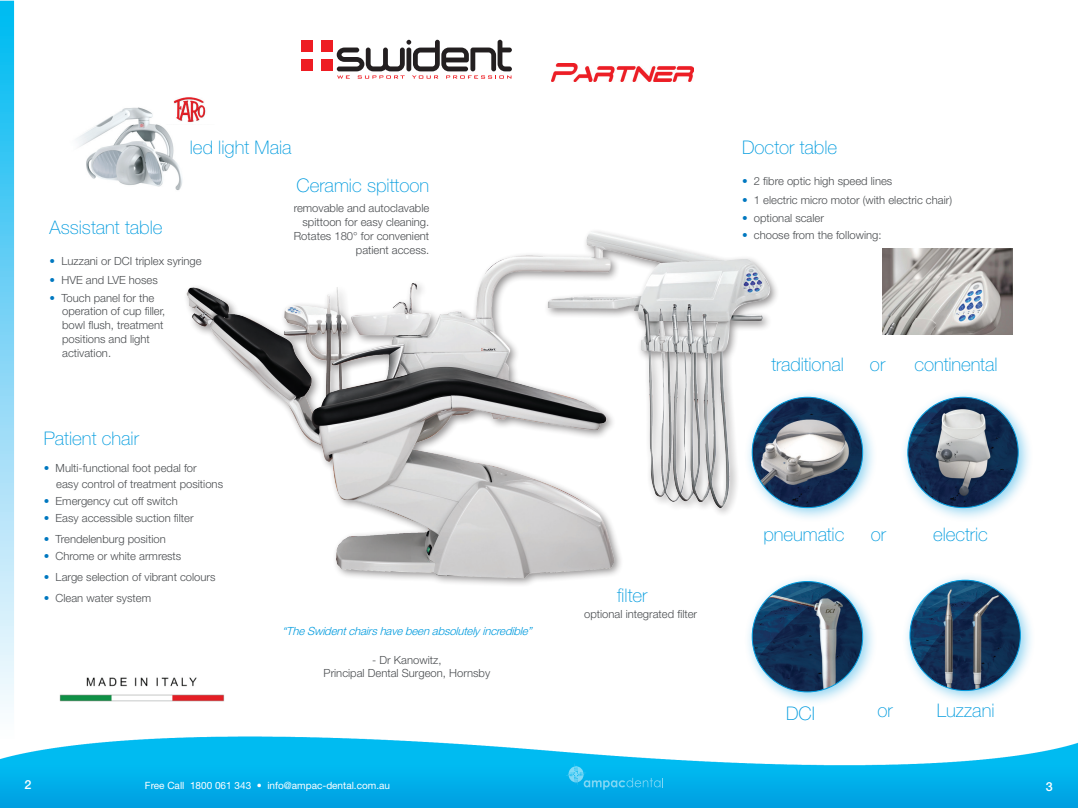
<style>
.page{position:relative;width:1078px;height:808px;background:#fff}
.page>*{position:absolute;margin:0;border:0;box-sizing:border-box;transform-origin:0 0}
.Headline_BIGGER{font:100 18.75px "Helvetica Neue LT Pro";color:#009bde}
.Main_Text{font:100 18.75px "Helvetica Neue LT Pro";color:#009bde}
.t1{font:500 12.5px "Helvetica Neue LT Pro";color:#fff}
.Main_Text-2{font:300 11.25px/13.8px "Helvetica Neue LT Pro";color:#4a4d50;text-align:right}
.t2{font:italic 300 11.25px "Helvetica Neue LT Pro";color:#009bde}
.Subheadline_Smaller_2{font:10px "Helvetica Neue LT Pro";color:#fff}
.s1{font-weight:400;color:#0078c0}
.s2{color:#0078c0}
</style>
<div class="page">
<img style="left:0;top:736px;width:1077px;height:72px">
<img style="left:186px;top:231px;width:591px;height:354px">
<svg style="left:336px;top:40px;width:176px;height:39px"></svg>
<div style="left:302px;top:40px;width:11px;height:11px;background:#ee1d23"></div>
<div style="left:321px;top:40px;width:11px;height:11px;background:#ee1d23"></div>
<div style="left:302px;top:60px;width:11px;height:11px;background:#ee1d23"></div>
<div style="left:321px;top:60px;width:11px;height:11px;background:#ee1d23"></div>
<img style="left:59px;top:677px;width:166px;height:25px">
<img style="left:551px;top:64px;width:142px;height:17px">
<svg style="left:565px;top:764px;width:98px;height:26px;background:#14b9ed"></svg>
<svg style="left:0;top:1px;width:14px;height:740px;background:#83d9f7"></svg>
<img style="left:77px;top:107px;width:105px;height:83px">
<img style="left:162px;top:97px;width:44px;height:27px">
<div style="left:743px;top:389px;width:134px;height:134px;background:#009bde;opacity:.44"></div>
<img style="left:752px;top:397px;width:110px;height:111px;border-radius:54px">
<div style="left:899px;top:389px;width:134px;height:134px;background:#009bde;opacity:.44"></div>
<img style="left:907px;top:397px;width:110px;height:111px;border-radius:55px">
<div style="left:901px;top:572px;width:134px;height:134px;background:#009bde;opacity:.44"></div>
<img style="left:909px;top:580px;width:111px;height:110px;border-radius:55px">
<div style="left:743px;top:573px;width:134px;height:134px;background:#009bde;opacity:.44"></div>
<img style="left:752px;top:581px;width:110px;height:111px">
<img style="left:882px;top:248px;width:130px;height:86px">
<p class="Headline_BIGGER" style="left:190px;top:136px;width:103px">led light Maia</p>
<p class="Main_Text" style="left:50px;top:216px;width:114px">Assistant table</p>
<p class="Main_Text-2" style="left:50px;top:254px;width:153px"><span class="s1">•</span> Luzzani or DCI triplex syringe</p>
<p class="Main_Text-2" style="left:50px;top:273px;width:110px"><span class="s1">•</span> HVE and LVE hoses</p>
<p class="Main_Text-2" style="left:50px;top:290px;width:106px"><span class="s1">•</span> Touch panel for the</p>
<p class="Main_Text-2" style="left:62px;top:304px;width:105px">operation of cup filler,</p>
<p class="Main_Text-2" style="left:62px;top:318px;width:103px">bowl flush, treatment</p>
<p class="Main_Text-2" style="left:62px;top:332px;width:89px">positions and light</p>
<p class="Main_Text-2" style="left:62px;top:345px;width:50px">activation.</p>
<p class="Headline_BIGGER" style="left:44px;top:427px;width:97px">Patient chair</p>
<p class="Main_Text-2" style="left:44px;top:460px;width:154px"><span class="s2">•</span> Multi-functional foot pedal for</p>
<p class="Main_Text-2" style="left:56px;top:476px;width:168px">easy control of treatment positions</p>
<p class="Main_Text-2" style="left:44px;top:494px;width:135px"><span class="s2">•</span> Emergency cut off switch</p>
<p class="Main_Text-2" style="left:44px;top:511px;width:151px"><span class="s2">•</span> Easy accessible suction filter</p>
<p class="Main_Text-2" style="left:44px;top:532px;width:123px"><span class="s2">•</span> Trendelenburg position</p>
<p class="Main_Text-2" style="left:44px;top:549px;width:139px"><span class="s2">•</span> Chrome or white armrests</p>
<p class="Main_Text-2" style="left:44px;top:570px;width:173px"><span class="s2">•</span> Large selection of vibrant colours</p>
<p class="Main_Text-2" style="left:44px;top:591px;width:109px"><span class="s2">•</span> Clean water system</p>
<p class="Main_Text" style="left:296px;top:174px;width:134px">Ceramic spittoon</p>
<p class="Main_Text-2" style="left:293px;top:201px;width:137px">removable and autoclavable spittoon for easy cleaning.<br>Rotates 180° for convenient patient access.</p>
<p class="t2" style="left:282px;top:624px;width:254px">“TheSwidentchairshavebeenabsolutely incredible”</p>
<p class="Main_Text-2" style="left:372px;top:653px;width:71px">- Dr Kanowitz,</p>
<p class="Main_Text-2" style="left:323px;top:666px;width:168px">Principal Dental Surgeon, Hornsby</p>
<p class="Main_Text" style="left:741px;top:136px;width:97px">Doctor table</p>
<p class="Main_Text-2" style="left:741px;top:174px;width:152px"><span class="s1">•</span> 2 fibre optic high speed lines</p>
<p class="Main_Text-2" style="left:741px;top:193px;width:211px"><span class="s1">•</span> 1 electric micro motor (with electric chair)</p>
<p class="Main_Text-2" style="left:741px;top:211px;width:83px"><span class="s1">•</span> optional scaler</p>
<p class="Main_Text-2" style="left:741px;top:228px;width:141px"><span class="s1">•</span> choose from the following:</p>
<p class="Headline_BIGGER" style="left:771px;top:353px;width:74px">traditional</p>
<p class="Headline_BIGGER" style="left:869px;top:353px;width:17px">or</p>
<p class="Headline_BIGGER" style="left:914px;top:353px;width:84px">continental</p>
<p class="Headline_BIGGER" style="left:617px;top:584px;width:32px">filter</p>
<p class="Main_Text-2" style="left:584px;top:607px;width:114px">optional integrated filter</p>
<p class="Headline_BIGGER" style="left:763px;top:523px;width:82px">pneumatic</p>
<p class="Headline_BIGGER" style="left:870px;top:523px;width:17px">or</p>
<p class="Headline_BIGGER" style="left:932px;top:523px;width:56px">electric</p>
<p class="Headline_BIGGER" style="left:786px;top:702px;width:30px">DCI</p>
<p class="Headline_BIGGER" style="left:877px;top:699px;width:17px">or</p>
<p class="Headline_BIGGER" style="left:936px;top:699px;width:59px">Luzzani</p>
<p class="t1" style="left:24px;top:777px;width:8px">2</p>
<p class="t1" style="left:1045px;top:779px;width:8px">3</p>
<p class="Subheadline_Smaller_2" style="left:145px;top:779px;width:246px">Free Call 1800 061 343 • info@ampac-dental.com.au</p>
</div>
